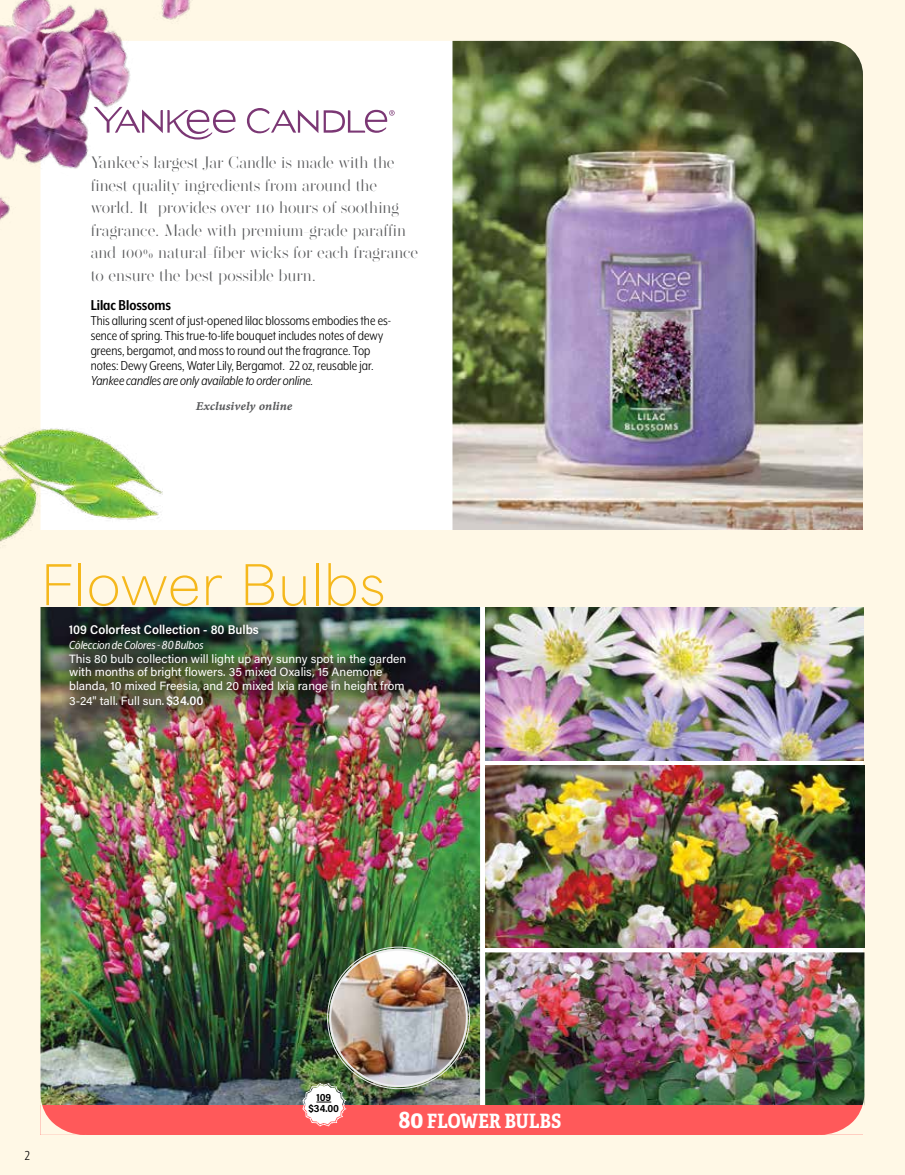
<style>
.page{position:relative;width:905px;height:1175px;background:#fff}
.page>*{position:absolute;margin:0;border:0;box-sizing:border-box;transform-origin:0 0}
.t1{font:100 52.5px "Area Normal";letter-spacing:.01em;color:#f5b81c}
.t2{font:700 19.8px "Adelle Condensed";letter-spacing:-.01em;color:#fff}
.t3{font:700 16.5px "Mr Eaves XL Mod Nar OT";color:#000}
.t4{font:15px/15px "Mr Eaves XL Mod Nar OT";color:#000}
.t5{font:italic 15px "Mr Eaves XL Mod Nar OT";letter-spacing:.005em;color:#000}
.t6{font:italic 13.5px "Mr Eaves XL Mod Nar OT";color:#fff}
.t7{font:12.75px "Acumin Variable Concept";color:#fff}
.t8{font:12px/13.5px "Acumin Variable Concept";color:#fff}
.t9{font:italic 12px "Minion Variable Concept";color:#58595b}
.t10{font:10.5px/11.2px "Acumin Variable Concept";letter-spacing:-.01em;color:#000;text-align:center}
.t11{font:300 8.25px "Operetta 52";color:#58595b}
.s1{font-size:12.75px}
.s2{font-size:25.05px}
</style>
<div class="page">
<div style="left:0;top:0;width:904px;height:1174px;background:#fff8e6"></div>
<div style="left:41px;top:41px;width:822px;height:1093px;background:#fff;border-radius:34px"></div>
<img style="left:452px;top:41px;width:411px;height:489px">
<img style="left:485px;top:606px;width:378px;height:154px">
<img style="left:485px;top:765px;width:379px;height:182px">
<img style="left:40px;top:606px;width:440px;height:498px">
<img style="left:485px;top:952px;width:379px;height:152px">
<svg style="left:246px;top:108px;width:148px;height:25px"></svg>
<svg style="left:224px;top:109px;width:12px;height:24px"></svg>
<div style="left:60px;top:615px;width:364px;height:109px;background:#000;opacity:.75"></div>
<img style="left:329px;top:948px;width:139px;height:139px;border-radius:69px">
<img style="left:0;top:0;width:224px;height:309px">
<div style="left:39px;top:530px;width:865px;height:76px;background:#fff8e6"></div>
<img style="left:0;top:410px;width:162px;height:133px">
<div style="left:41px;top:1104px;width:822px;height:30px;background:#ff595a"></div>
<img style="left:40px;top:1086px;width:47px;height:49px">
<svg style="left:818px;top:1086px;width:47px;height:49px"></svg>
<svg style="left:302px;top:1083px;width:44px;height:43px"></svg>
<p class="t11" style="left:91px;top:161px;width:305px">Yankee’s largest Jar Candle is made with the</p>
<p class="t11" style="left:91px;top:183px;width:288px">finest quality ingredients from around the</p>
<p class="t11" style="left:91px;top:206px;width:310px">world. It provides over 110 hours of soothing</p>
<p class="t11" style="left:91px;top:228px;width:317px">fragrance. Made with premium-grade paraffin</p>
<p class="t11" style="left:91px;top:251px;width:329px">and 100% natural-fiber wicks for each fragrance</p>
<p class="t11" style="left:91px;top:273px;width:227px">to ensure the best possible burn.</p>
<h3 class="t3" style="left:91px;top:299px;width:82px">Lilac Blossoms</h3>
<p class="t4" style="left:91px;top:314px;width:302px">This alluring scent of just-opened lilac blossoms embodies the es&shy;sence of spring. This true-to-life bouquet includes notes of dewy greens, bergamot, and moss to round out the fragrance. Top notes: Dewy Greens, Water Lily, Bergamot. 22 oz, reusable jar.</p>
<h3 class="t5" style="left:91px;top:376px;width:224px">Yankee candles are only available to order online.</h3>
<h3 class="t9" style="left:196px;top:402px;width:98px">Exclusively online</h3>
<h1 class="t1" style="left:40px;top:563px;width:346px">Flower Bulbs</h1>
<h3 class="t7" style="left:69px;top:624px;width:191px">109 Colorfest Collection - 80 Bulbs</h3>
<h3 class="t6" style="left:69px;top:639px;width:136px">Cóleccion de Colores - 80 Bulbos</h3>
<h3 class="t8" style="left:69px;top:653px;width:338px">This 80 bulb collection will light up any sunny spot in the garden with months of bright flowers. 35 mixed Oxalis, 15 Anemone blanda, 10 mixed Freesia, and 20 mixed Ixia range in height from</h3>
<h3 class="t8" style="left:69px;top:695px;width:136px">3-24" tall. Full sun. <span class="s1">$34.00</span></h3>
<h3 class="t4" style="left:25px;top:1148px;width:7px">2</h3>
<p class="t10" style="left:308px;top:1092px;width:32px">109 $34.00</p>
<h2 class="t2" style="left:399px;top:1112px;width:164px"><span class="s2">80</span> FLOWER BULBS</h2>
</div>
